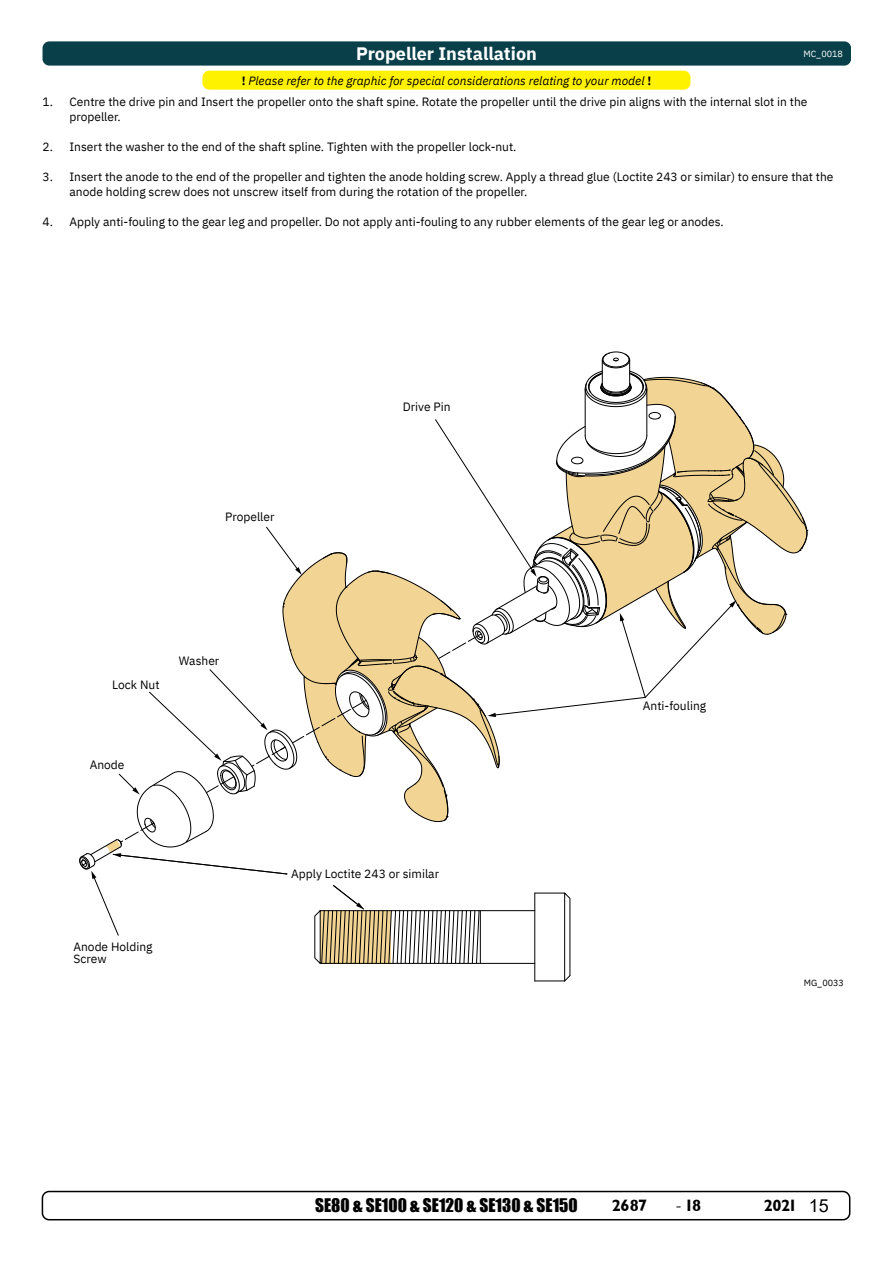
<style>
.page{position:relative;width:893px;height:1263px;background:#fff}
.page>*{position:absolute;margin:0;border:0;box-sizing:border-box;transform-origin:0 0}
.t1{font:700 18px "IBM Plex Sans";color:#fff}
.t2{font:17.25px "Impact";color:#000}
.t3{font:16.5px "Garrison Sans BOLD";letter-spacing:-.04em;color:#000}
.t4{font:12px/15px "IBM Plex Sans";color:#000}
.t5{font:italic 12px "IBM Plex Sans";color:#000}
.t6{font:9px "IBM Plex Sans";color:#fff}
.t7{font:9px "IBM Plex Sans";color:#000}
.s1{font-weight:700;font-style:normal}
.s2{font-family:"Minion Pro";font-size:18px}
.s3{font-family:"Arial";font-size:18px}
</style>
<div class="page">
<div style="left:42px;top:1191px;width:808px;height:29px;border:2px solid #000;border-radius:7px"></div>
<div style="left:43px;top:41px;width:807px;height:24px;background:#093f49;border-radius:7px"></div>
<div style="left:202px;top:71px;width:488px;height:19px;background:#fff200;border-radius:7px"></div>
<svg style="left:79px;top:351px;width:729px;height:631px"></svg>
<p class="t1" style="left:356px;top:40px;width:182px">Propeller Installation</p>
<p class="t6" style="left:803px;top:47px;width:41px">MC_0018</p>
<p class="t5" style="left:242px;top:71px;width:411px"><span class="s1">!</span> Please refer to the graphic for special considerations relating to your model <span class="s1">!</span></p>
<p class="t4" style="left:70px;top:93px;width:739px;text-indent:-27px">1. Centre the drive pin and Insert the propeller onto the shaft spine. Rotate the propeller until the drive pin aligns with the internal slot in the propeller.</p>
<p class="t4" style="left:43px;top:138px;width:475px">2. Insert the washer to the end of the shaft spline. Tighten with the propeller lock-nut.</p>
<p class="t4" style="left:70px;top:168px;width:765px;text-indent:-27px">3. Insert the anode to the end of the propeller and tighten the anode holding screw. Apply a thread glue (Loctite 243 or similar) to ensure that the anode holding screw does not unscrew itself from during the rotation of the propeller.</p>
<p class="t4" style="left:43px;top:213px;width:683px">4. Apply anti-fouling to the gear leg and propeller. Do not apply anti-fouling to any rubber elements of the gear leg or anodes.</p>
<p class="t4" style="left:225px;top:508px;width:51px">Propeller</p>
<p class="t4" style="left:403px;top:398px;width:49px">Drive Pin</p>
<p class="t4" style="left:112px;top:676px;width:49px">Lock Nut</p>
<p class="t4" style="left:179px;top:652px;width:42px">Washer</p>
<p class="t4" style="left:90px;top:756px;width:36px">Anode</p>
<p class="t4" style="left:73px;top:939px;width:81px;line-height:12px">Anode Holding<br>Screw</p>
<p class="t4" style="left:291px;top:865px;width:149px">Apply Loctite 243 or similar</p>
<p class="t4" style="left:643px;top:697px;width:65px">Anti-fouling</p>
<p class="t7" style="left:804px;top:976px;width:42px">MG_0033</p>
<h2 class="t2" style="left:315px;top:1192px;width:264px">SE80 &amp; SE100 &amp; SE120 &amp; SE130 &amp; SE150</h2>
<h3 class="t3" style="left:612px;top:1196px;width:37px">2687</h3>
<h3 class="t3" style="left:675px;top:1196px;width:27px"><span class="s2">-</span> 18</h3>
<h3 class="t3" style="left:764px;top:1196px;width:66px">2021 <span class="s3">15</span></h3>
</div>
